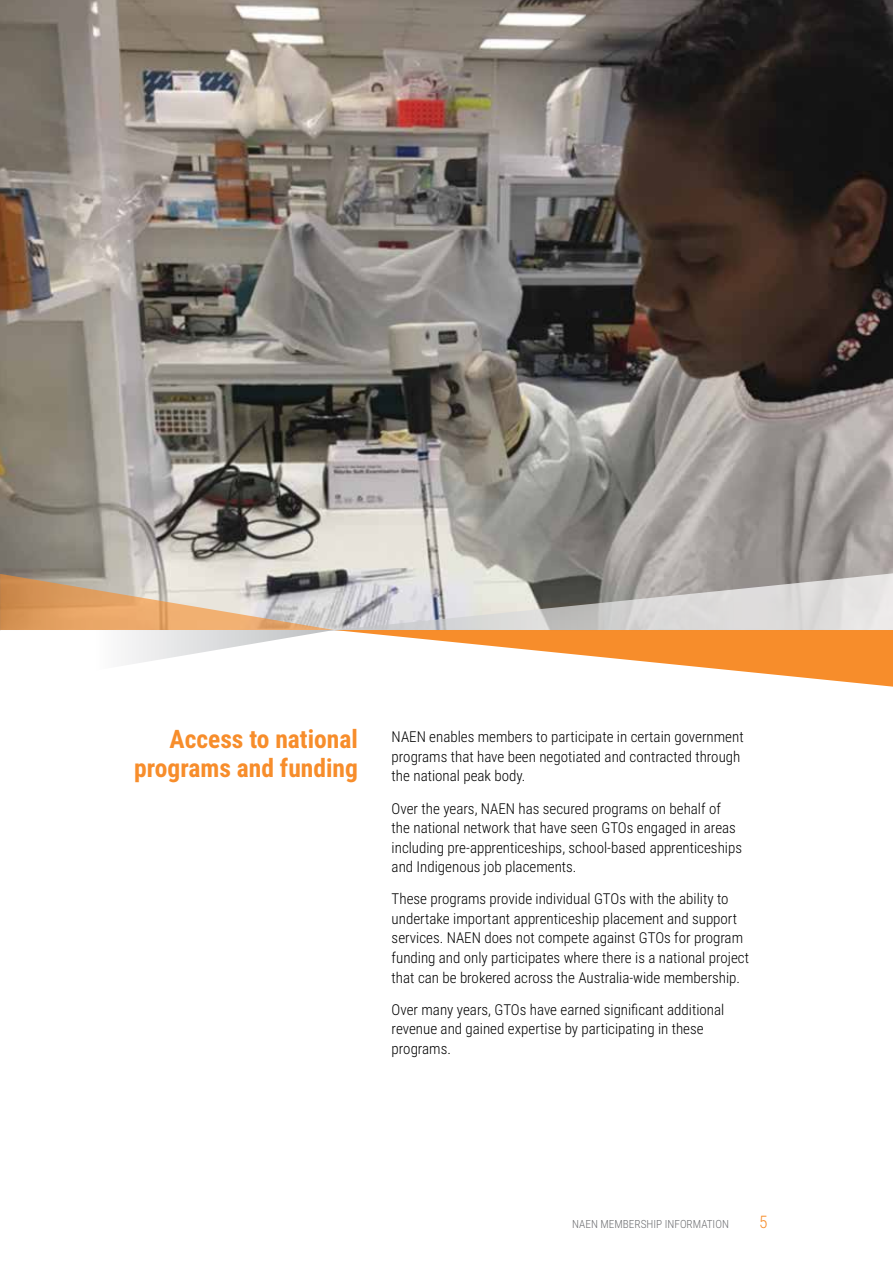
<style>
.page{position:relative;width:893px;height:1263px;background:#fff}
.page>*{position:absolute;margin:0;border:0;box-sizing:border-box;transform-origin:0 0}
.t1{font:700 25.5px/28.5px "Roboto Condensed";color:#f78d2b;text-align:right}
.t2{font:300 17.25px "Roboto Condensed";color:#f78d2b}
.t3{font:300 15px/19.5px "Roboto Condensed";color:#000}
.t4{font:300 11.25px "Roboto Condensed";color:#6d6e71}
</style>
<div class="page">
<img style="left:0;top:0;width:893px;height:573px">
<svg style="left:0;top:573px;width:893px;height:114px"></svg>
<h1 class="t1" style="left:134px;top:724px;width:225px">Access to national programs and funding</h1>
<p class="t3" style="left:392px;top:727px;width:354px">NAEN enables members to participate in certain government programs that have been negotiated and contracted through the national peak body.</p>
<p class="t3" style="left:392px;top:798px;width:352px">Over the years, NAEN has secured programs on behalf of the national network that have seen GTOs engaged in areas including pre-apprenticeships, school-based apprenticeships and Indigenous job placements.</p>
<p class="t3" style="left:392px;top:889px;width:359px">These programs provide individual GTOs with the ability to undertake important apprenticeship placement and support services. NAEN does not compete against GTOs for program funding and only participates where there is a national project that can be brokered across the Australia-wide membership.</p>
<p class="t3" style="left:392px;top:999px;width:334px">Over many years, GTOs have earned significant additional revenue and gained expertise by participating in these programs.</p>
<p class="t4" style="left:572px;top:1216px;width:158px">NAEN MEMBERSHIP INFORMATION</p>
<p class="t2" style="left:759px;top:1210px;width:10px">5</p>
</div>
